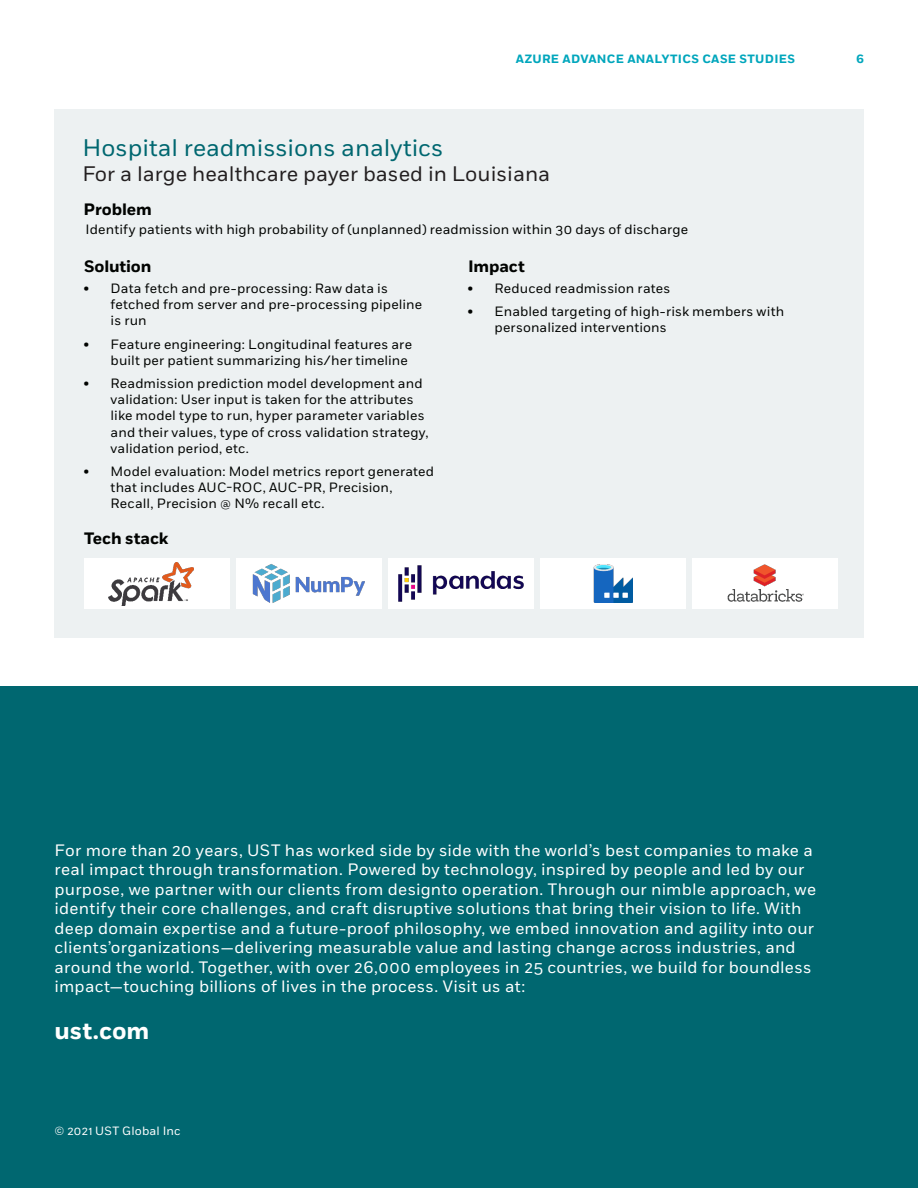
<style>
.page{position:relative;width:918px;height:1188px;background:#fff}
.page>*{position:absolute;margin:0;border:0;box-sizing:border-box;transform-origin:0 0}
.t1{font:24px "Fort";color:#006770}
.t2{font:700 24px "Fort";color:#fff}
.t3{font:21px "Fort";color:#231f20}
.t4{font:16.5px/19.5px "Fort";letter-spacing:.015em;color:#fff}
.t5{font:700 16.5px "Fort";letter-spacing:-.01em;color:#010301}
.t6{font:13.5px/16.2px "Fort";letter-spacing:.01em;color:#010301}
.t7{font:700 12px "Fort";letter-spacing:.025em;color:#00a6bc}
.t8{font:12px "Fort";letter-spacing:.02em;color:#fff}
</style>
<div class="page">
<div style="left:54px;top:109px;width:810px;height:528px;background:#edf1f2"></div>
<div style="left:84px;top:558px;width:145px;height:51px;background:#fff"></div>
<div style="left:541px;top:558px;width:145px;height:51px;background:#fff"></div>
<div style="left:236px;top:558px;width:145px;height:51px;background:#fff"></div>
<div style="left:693px;top:558px;width:145px;height:51px;background:#fff"></div>
<div style="left:388px;top:558px;width:146px;height:51px;background:#fff"></div>
<img style="left:109px;top:562px;width:84px;height:44px">
<img style="left:253px;top:564px;width:112px;height:39px">
<img style="left:398px;top:565px;width:126px;height:37px">
<img style="left:594px;top:564px;width:39px;height:39px">
<img style="left:727px;top:564px;width:77px;height:38px">
<div style="left:0;top:686px;width:918px;height:502px;background:#006770"></div>
<p class="t7" style="left:516px;top:52px;width:281px">AZURE ADVANCE ANALYTICS CASE STUDIES</p>
<p class="t7" style="left:856px;top:52px;width:9px">6</p>
<h1 class="t1" style="left:82px;top:133px;width:362px">Hospital readmissions analytics</h1>
<h2 class="t3" style="left:82px;top:161px;width:469px">For a large healthcare payer based in Louisiana</h2>
<p class="t6" style="left:86px;top:222px;width:604px">Identify patients with high probability of (unplanned) readmission within 30 days of discharge</p>
<p class="t5" style="left:84px;top:199px;width:70px">Problem</p>
<p class="t5" style="left:84px;top:256px;width:69px">Solution</p>
<p class="t6" style="left:111px;top:280px;width:313px;text-indent:-27px">• Data fetch and pre-processing: Raw data is fetched from server and pre-processing pipeline is run</p>
<p class="t6" style="left:111px;top:336px;width:303px;text-indent:-27px">• Feature engineering: Longitudinal features are built per patient summarizing his/her timeline</p>
<p class="t6" style="left:111px;top:375px;width:319px;text-indent:-27px">• Readmission prediction model development and validation: User input is taken for the attributes like model type to run, hyper parameter variables and their values, type of cross validation strategy, validation period, etc.</p>
<p class="t6" style="left:111px;top:464px;width:325px;text-indent:-27px">• Model evaluation: Model metrics report generated that includes AUC-ROC, AUC-PR, Precision,<br>Recall, Precision @ N% recall etc.</p>
<p class="t5" style="left:84px;top:528px;width:86px">Tech stack</p>
<p class="t5" style="left:468px;top:256px;width:58px">Impact</p>
<p class="t6" style="left:468px;top:280px;width:204px">• Reduced readmission rates</p>
<p class="t6" style="left:495px;top:304px;width:291px;text-indent:-27px">• Enabled targeting of high-risk members with personalized interventions</p>
<p class="t4" style="left:55px;top:840px;width:763px">For more than 20 years, UST has worked side by side with the world’s best companies to make a real impact through transformation. Powered by technology, inspired by people and led by our purpose, we partner with our clients from designto operation. Through our nimble approach, we identify their core challenges, and craft disruptive solutions that bring their vision to life. With deep domain expertise and a future-proof philosophy, we embed innovation and agility into our clients’organizations—delivering measurable value and lasting change across industries, and around the world. Together, with over 26,000 employees in 25 countries, we build for boundless impact—touching billions of lives in the process. Visit us at:</p>
<h1 class="t2" style="left:55px;top:1016px;width:96px">ust.com</h1>
<p class="t8" style="left:55px;top:1123px;width:128px">© 2021 UST Global Inc</p>
</div>
